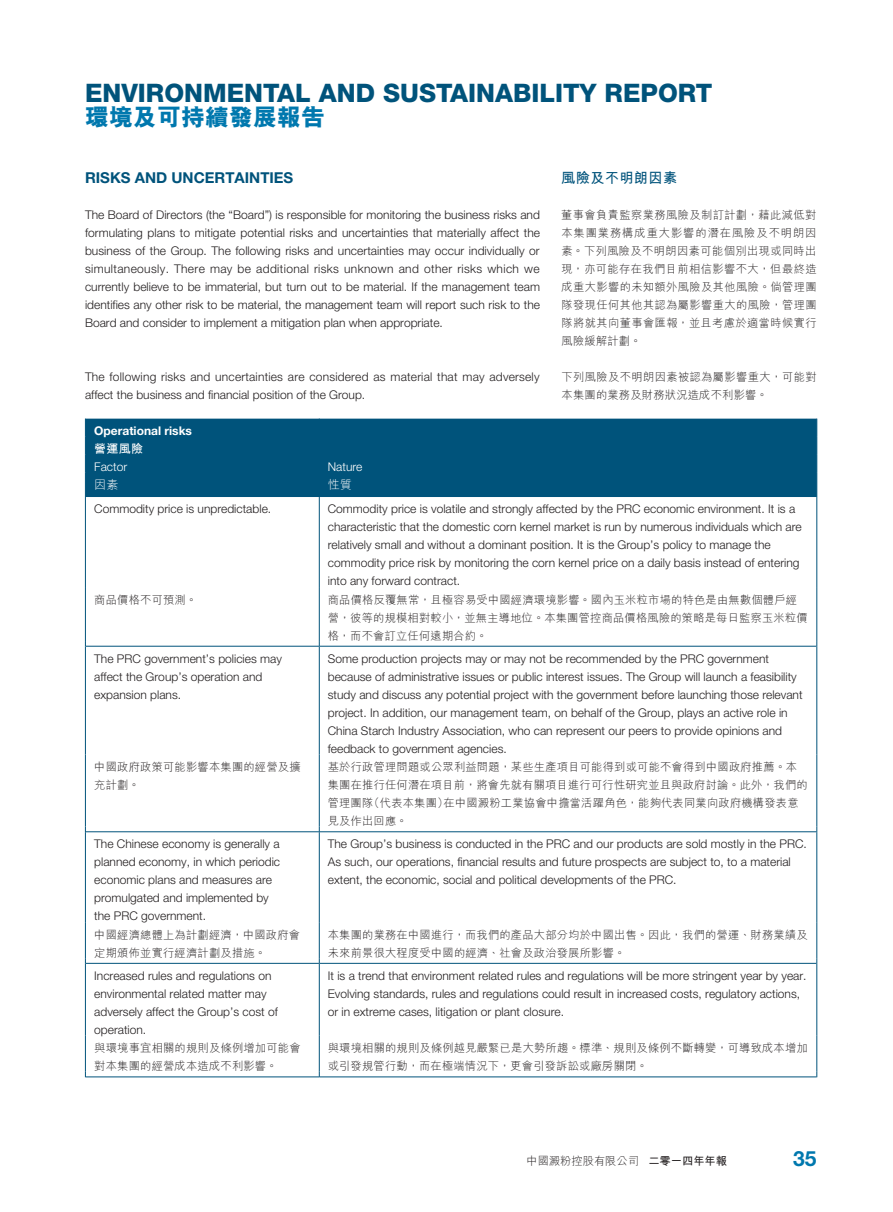
<style>
.page{position:relative;width:893px;height:1212px;background:#fff}
.page>*{position:absolute;margin:0;border:0;box-sizing:border-box;transform-origin:0 0}
.t1{font:800 25.5px "Helvetica Neue LT Std";color:#00537b}
.t2{font:800 24px "M Hei HK";color:#0078ae}
.t3{font:700 21px "Helvetica Neue LT Std";color:#0078ae}
.t4{font:700 15px "Helvetica Neue LT Std";color:#00537b}
.t5{font:700 14.25px "M Hei HK";letter-spacing:.02em;color:#00537b}
.t6{font:300 12px/18px "Helvetica Neue LT Std";color:#231f20}
.t7{font:700 12px "Helvetica Neue LT Std";color:#fff}
.t8{font:300 12px "Helvetica Neue LT Std";color:#fff}
.t9{font:700 12px "M Hei HK";color:#fff}
.t10{font:300 12px "M Hei HK";color:#fff}
.t11{font:300 11.25px/18px "M Hei HK";letter-spacing:.02em;color:#231f20}
.t12{font:300 11.25px "M Hei HK";color:#231f20}
.s1{font-weight:700}
</style>
<div class="page">
<div style="left:86px;top:419px;width:730px;height:78px;background:#00537b"></div>
<hr style="left:816px;top:497px;width:1px;height:90px;background:#00537b">
<hr style="left:816px;top:587px;width:1px;height:54px;background:#00537b">
<hr style="left:816px;top:646px;width:1px;height:108px;background:#00537b">
<hr style="left:816px;top:754px;width:1px;height:72px;background:#00537b">
<hr style="left:816px;top:832px;width:1px;height:90px;background:#00537b">
<hr style="left:816px;top:922px;width:1px;height:36px;background:#00537b">
<hr style="left:816px;top:964px;width:1px;height:72px;background:#00537b">
<hr style="left:816px;top:1036px;width:1px;height:36px;background:#00537b">
<hr style="left:85px;top:497px;width:1px;height:90px;background:#00537b">
<hr style="left:85px;top:587px;width:1px;height:54px;background:#00537b">
<hr style="left:85px;top:646px;width:1px;height:108px;background:#00537b">
<hr style="left:85px;top:754px;width:1px;height:72px;background:#00537b">
<hr style="left:85px;top:832px;width:1px;height:90px;background:#00537b">
<hr style="left:85px;top:922px;width:1px;height:36px;background:#00537b">
<hr style="left:85px;top:964px;width:1px;height:72px;background:#00537b">
<hr style="left:85px;top:1036px;width:1px;height:36px;background:#00537b">
<hr style="left:319px;top:497px;width:1px;height:90px;background:#00537b">
<hr style="left:319px;top:587px;width:1px;height:54px;background:#00537b">
<hr style="left:319px;top:646px;width:1px;height:108px;background:#00537b">
<hr style="left:319px;top:754px;width:1px;height:72px;background:#00537b">
<hr style="left:319px;top:832px;width:1px;height:90px;background:#00537b">
<hr style="left:319px;top:922px;width:1px;height:36px;background:#00537b">
<hr style="left:319px;top:964px;width:1px;height:72px;background:#00537b">
<hr style="left:319px;top:1036px;width:1px;height:36px;background:#00537b">
<svg style="left:85px;top:419px;width:1px;height:78px"></svg>
<svg style="left:319px;top:419px;width:1px;height:78px"></svg>
<svg style="left:816px;top:419px;width:1px;height:78px"></svg>
<hr style="left:86px;top:646px;width:233px;height:1px;background:#00537b">
<hr style="left:320px;top:646px;width:496px;height:1px;background:#00537b">
<hr style="left:86px;top:831px;width:233px;height:1px;background:#00537b">
<hr style="left:320px;top:831px;width:496px;height:1px;background:#00537b">
<hr style="left:86px;top:963px;width:233px;height:1px;background:#00537b">
<hr style="left:320px;top:963px;width:496px;height:1px;background:#00537b">
<hr style="left:86px;top:1076px;width:233px;height:1px;background:#00537b">
<hr style="left:320px;top:1076px;width:496px;height:1px;background:#00537b">
<h1 class="t1" style="left:85px;top:77px;width:71px">ENVIRONMENTAL</h1>
<h1 class="t1" style="left:319px;top:77px;width:20px">AND</h1>
<h1 class="t1" style="left:383px;top:77px;width:18px">SUSTAINA</h1>
<h1 class="t1" style="left:513px;top:77px;width:33px">BILITY</h1>
<h1 class="t1" style="left:605px;top:77px;width:19px">REPORT</h1>
<h2 class="t2" style="left:85px;top:105px;width:241px">環境及可持續發展報告</h2>
<p class="t5" style="left:561px;top:167px;width:117px">風險及不明朗因素</p>
<p class="t11" style="left:561px;top:206px;width:257px;text-align:justify">董事會負責監察業務風險及制訂計劃，藉此減低對本集團業務構成重大影響的潛在風險及不明朗因素。下列風險及不明朗因素可能個別出現或同時出現，亦可能存在我們目前相信影響不大，但最終造成重大影響的未知額外風險及其他風險。倘管理團隊發現任何其他其認為屬影響重大的風險，管理團隊將就其向董事會匯報，並且考慮於適當時候實行風險緩解計劃。</p>
<p class="t11" style="left:562px;top:368px;width:257px">下列風險及不明朗因素被認為屬影響重大，可能對本集團的業務及財務狀況造成不利影響。</p>
<p class="t4" style="left:85px;top:168px;width:210px">RISKS AND UNCERTAINTIES</p>
<p class="t6" style="left:85px;top:205px;width:457px;text-align:justify">The Board of Directors (the “Board”) is responsible for monitoring the business risks and formulating plans to mitigate potential risks and uncertainties that materially affect the business of the Group. The following risks and uncertainties may occur individually or simultaneously. There may be additional risks unknown and other risks which we currently believe to be immaterial, but turn out to be material. If the management team identifies any other risk to be material, the management team will report such risk to the Board and consider to implement a mitigation plan when appropriate.</p>
<p class="t6" style="left:85px;top:367px;width:456px">The following risks and uncertainties are considered as material that may adversely affect the business and financial position of the Group.</p>
<p class="t7" style="left:94px;top:423px;width:99px">Operational risks</p>
<p class="t9" style="left:94px;top:440px;width:50px">營運風險</p>
<p class="t8" style="left:94px;top:459px;width:34px">Factor</p>
<p class="t8" style="left:328px;top:459px;width:36px">Nature</p>
<p class="t10" style="left:94px;top:479px;width:26px">因素</p>
<p class="t10" style="left:328px;top:479px;width:26px">性質</p>
<p class="t6" style="left:94px;top:499px;width:178px">Commodity price is unpredictable.</p>
<p class="t6" style="left:328px;top:499px;width:475px">Commodity price is volatile and strongly affected by the PRC economic environment. It is a characteristic that the domestic corn kernel market is run by numerous individuals which are relatively small and without a dominant position. It is the Group’s policy to manage the commodity price risk by monitoring the corn kernel price on a daily basis instead of entering into any forward contract.</p>
<p class="t11" style="left:94px;top:590px;width:104px">商品價格不可預測。</p>
<p class="t11" style="left:328px;top:590px;width:482px">商品價格反覆無常，且極容易受中國經濟環境影響。國內玉米粒市場的特色是由無數個體戶經營，彼等的規模相對較小，並無主導地位。本集團管控商品價格風險的策略是每日監察玉米粒價格，而不會訂立任何遠期合約。</p>
<p class="t6" style="left:94px;top:649px;width:189px">The PRC government’s policies may affect the Group’s operation and expansion plans.</p>
<p class="t6" style="left:328px;top:649px;width:476px">Some production projects may or may not be recommended by the PRC government because of administrative issues or public interest issues. The Group will launch a feasibility study and discuss any potential project with the government before launching those relevant project. In addition, our management team, on behalf of the Group, plays an active role in China Starch Industry Association, who can represent our peers to provide opinions and feedback to government agencies.</p>
<p class="t11" style="left:94px;top:758px;width:208px">中國政府政策可能影響本集團的經營及擴充計劃。</p>
<p class="t11" style="left:328px;top:758px;width:482px">基於行政管理問題或公眾利益問題，某些生產項目可能得到或可能不會得到中國政府推薦。本集團在推行任何潛在項目前，將會先就有關項目進行可行性研究並且與政府討論。此外，我們的管理團隊（代表本集團）在中國澱粉工業協會中擔當活躍角色，能夠代表同業向政府機構發表意見及作出回應。</p>
<p class="t6" style="left:94px;top:834px;width:187px">The Chinese economy is generally a planned economy, in which periodic economic plans and measures are promulgated and implemented by the PRC government.</p>
<p class="t6" style="left:328px;top:834px;width:480px">The Group’s business is conducted in the PRC and our products are sold mostly in the PRC.<br>As such, our operations, financial results and future prospects are subject to, to a material extent, the economic, social and political developments of the PRC.</p>
<p class="t11" style="left:94px;top:925px;width:207px">中國經濟總體上為計劃經濟，中國政府會定期頒佈並實行經濟計劃及措施。</p>
<p class="t11" style="left:328px;top:925px;width:481px">本集團的業務在中國進行，而我們的產品大部分均於中國出售。因此，我們的營運、財務業績及未來前景很大程度受中國的經濟、社會及政治發展所影響。</p>
<p class="t6" style="left:94px;top:966px;width:185px">Increased rules and regulations on environmental related matter may adversely affect the Group’s cost of operation.</p>
<p class="t6" style="left:328px;top:966px;width:480px">It is a trend that environment related rules and regulations will be more stringent year by year.<br>Evolving standards, rules and regulations could result in increased costs, regulatory actions, or in extreme cases, litigation or plant closure.</p>
<p class="t11" style="left:94px;top:1039px;width:208px">與環境事宜相關的規則及條例增加可能會對本集團的經營成本造成不利影響。</p>
<p class="t11" style="left:328px;top:1039px;width:482px">與環境相關的規則及條例越見嚴緊已是大勢所趨。標準、規則及條例不斷轉變，可導致成本增加或引發規管行動，而在極端情況下，更會引發訴訟或廠房關閉。</p>
<p class="t12" style="left:526px;top:1155px;width:202px">中國澱粉控股有限公司 <span class="s1">二零一四年年報</span></p>
<h3 class="t3" style="left:793px;top:1145px;width:25px">35</h3>
</div>
